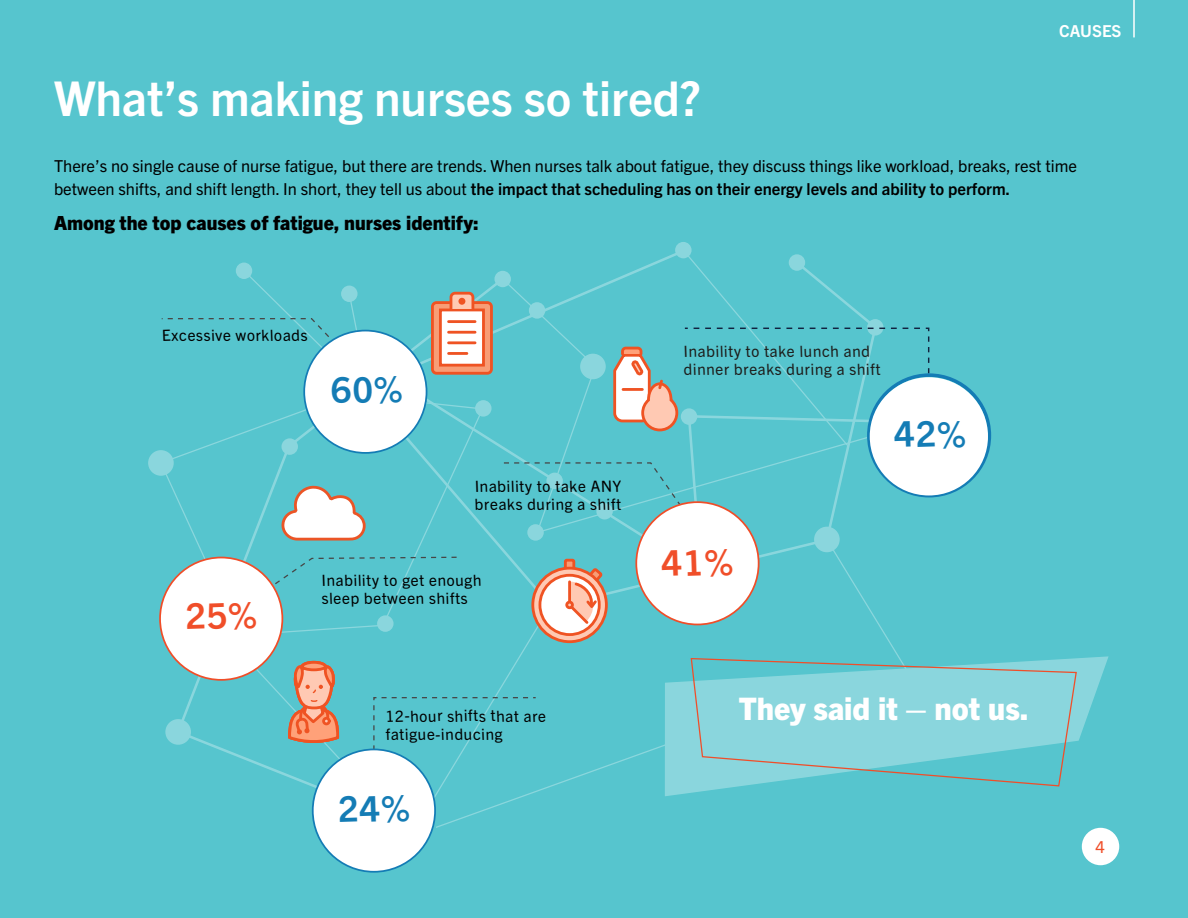
<style>
.page{position:relative;width:1188px;height:918px;background:#56c5ce}
.page>*{position:absolute;margin:0;border:0;box-sizing:border-box;transform-origin:0 0}
.t1{font:700 48px "Trade Gothic Next LT Pro";color:#fff}
.t2{font:800 31.05px "Trade Gothic Next LT Pro";color:#fff}
.t3{font:800 19.5px "Trade Gothic Next LT Pro";color:#000}
.t4{font:16.5px/22.5px "Trade Gothic Next LT Pro";color:#000}
.t5{font:700 16.5px "Trade Gothic Next LT Pro";color:#fff}
.t6{font:16.5px "Trade Gothic Next LT Pro";color:#f04e29}
.t7{font:15.6px/18.9px "Trade Gothic Next LT Pro";color:#000}
.t8{font:15.6px/18.9px "Trade Gothic Next LT Pro";color:#1d1d1b}
.s1{font-weight:700}
</style>
<div class="page">
<div style="left:1082px;top:828px;width:37px;height:37px;background:#fff;border-radius:50%"></div>
<hr style="left:1133px;top:0;width:2px;height:37px;background:#fff">
<div style="left:149px;top:451px;width:23px;height:23px;background:#8ad6dd;border-radius:50%"></div>
<div style="left:148px;top:450px;width:26px;height:26px;border:3px solid #fff;border-radius:50%"></div>
<svg style="left:675px;top:242px;width:17px;height:16px"></svg>
<svg style="left:1078px;top:656px;width:31px;height:85px"></svg>
<svg style="left:991px;top:658px;width:87px;height:129px"></svg>
<svg style="left:159px;top:248px;width:832px;height:625px"></svg>
<p class="t5" style="left:1059px;top:20px;width:64px">CAUSES</p>
<h1 class="t1" style="left:54px;top:65px;width:649px">What’s making nurses so tired?</h1>
<p class="t4" style="left:54px;top:154px;width:1025px">There’s no single cause of nurse fatigue, but there are trends. When nurses talk about fatigue, they discuss things like workload, breaks, rest time between shifts, and shift length. In short, they tell us about <span class="s1">the impact that scheduling has on their energy levels and ability to perform.</span></p>
<p class="t3" style="left:54px;top:209px;width:426px">Among the top causes of fatigue, nurses identify:</p>
<p class="t7" style="left:162px;top:327px;width:147px;rotate:-2deg">Excessive workloads</p>
<p class="t7" style="left:474px;top:477px;width:149px;rotate:-2deg">Inability to take ANY breaks during a shift</p>
<p class="t7" style="left:321px;top:572px;width:162px;rotate:-2deg">Inability to get enough sleep between shifts</p>
<p class="t7" style="left:385px;top:709px;width:163px;line-height:17.4px;rotate:-2deg">12-hour shifts that are fatigue-inducing</p>
<p class="t8" style="left:683px;top:344px;width:198px;rotate:-2deg">Inability to take lunch and dinner breaks during a shift</p>
<h2 class="t2" style="left:739px;top:687px;width:292px">They said it – not us.</h2>
<p class="t6" style="left:1096px;top:835px;width:11px">4</p>
</div>
